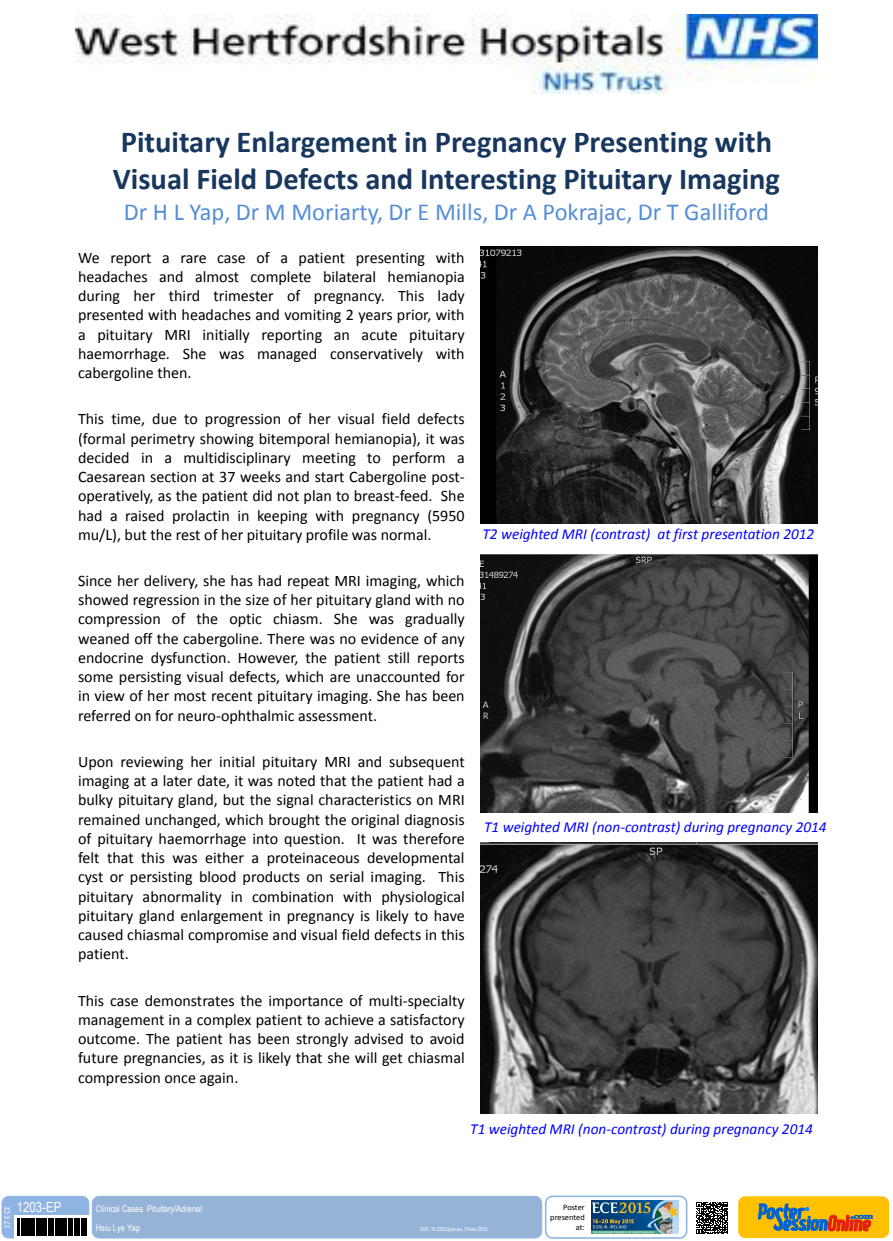
<style>
.page{position:relative;width:893px;height:1241px;background:#fff}
.page>*{position:absolute;margin:0;border:0;box-sizing:border-box;transform-origin:0 0}
.t1{font:700 30.52px/36.6px "Calibri";color:#17375e}
.t2{font:24.43px "Calibri";color:#558ed5}
.t3{font:16.03px/19.2px "Calibri";color:#000;text-align:justify}
.t4{font:italic 15.26px "Calibri";color:#00f}
.t5{font:14px "Arial Narrow";color:#fff}
.t6{font:9.1px "Arial Narrow";color:#fff}
.t7{font:8.4px/10.1px "Calibri";letter-spacing:-.005em;color:#000;text-align:right}
.t8{font:8.4px "Calibri";color:#fff}
.t9{font:5.6px "Arial Narrow";color:#fff}
</style>
<div class="page">
<div style="left:2px;top:1195px;width:87px;height:43px;background:#8eb4e3;border:1px solid #8eb4e3;border-radius:7px"></div>
<div style="left:738px;top:1196px;width:151px;height:41px;background:#ffc000;border-radius:7px"></div>
<div style="left:92px;top:1195px;width:450px;height:43px;background:#95b3d7;border:1px solid #8eb4e3;border-radius:7px"></div>
<div style="left:545px;top:1195px;width:142px;height:43px;border:2px solid #8eb4e3;border-radius:7px"></div>
<div style="left:14px;top:1214px;width:75px;height:25px;background:linear-gradient(to right,#fff,#fff)"></div>
<svg style="left:758px;top:1203px;width:115px;height:27px"></svg>
<img style="left:591px;top:1200px;width:88px;height:32px">
<svg style="left:696px;top:1202px;width:32px;height:31px"></svg>
<svg style="left:18px;top:1218px;width:69px;height:17px"></svg>
<img style="left:76px;top:14px;width:741px;height:79px">
<img style="left:481px;top:246px;width:336px;height:277px">
<img style="left:481px;top:554px;width:336px;height:258px">
<img style="left:481px;top:842px;width:336px;height:271px">
<p class="t1" style="left:113px;top:122px;width:669px">Pituitary Enlargement in Pregnancy Presenting with<br>Visual Field Defects and Interesting Pituitary Imaging</p>
<p class="t2" style="left:124px;top:194px;width:647px">Dr H L Yap, Dr M Moriarty, Dr E Mills, Dr A Pokrajac, Dr T Galliford</p>
<p class="t3" style="left:78px;top:247px;width:388px">We report a rare case of a patient presenting with headaches and almost complete bilateral hemianopia during her third trimester of pregnancy. This lady presented with headaches and vomiting 2 years prior, with a pituitary MRI initially reporting an acute pituitary haemorrhage. She was managed conservatively with cabergoline then.</p>
<p class="t3" style="left:78px;top:409px;width:388px">This time, due to progression of her visual field defects (formal perimetry showing bitemporal hemianopia), it was decided in a multidisciplinary meeting to perform a Caesarean section at 37 weeks and start Cabergoline post&shy;operatively, as the patient did not plan to breast-feed. She had a raised prolactin in keeping with pregnancy (5950 mu/L), but the rest of her pituitary profile was normal.</p>
<p class="t3" style="left:78px;top:570px;width:388px">Since her delivery, she has had repeat MRI imaging, which showed regression in the size of her pituitary gland with no compression of the optic chiasm. She was gradually weaned off the cabergoline. There was no evidence of any endocrine dysfunction. However, the patient still reports some persisting visual defects, which are unaccounted for in view of her most recent pituitary imaging. She has been referred on for neuro-ophthalmic assessment.</p>
<p class="t3" style="left:78px;top:751px;width:388px">Upon reviewing her initial pituitary MRI and subsequent imaging at a later date, it was noted that the patient had a bulky pituitary gland, but the signal characteristics on MRI remained unchanged, which brought the original diagnosis of pituitary haemorrhage into question. It was therefore felt that this was either a proteinaceous developmental cyst or persisting blood products on serial imaging. This pituitary abnormality in combination with physiological pituitary gland enlargement in pregnancy is likely to have caused chiasmal compromise and visual field defects in this patient.</p>
<p class="t3" style="left:78px;top:989px;width:388px">This case demonstrates the importance of multi-specialty management in a complex patient to achieve a satisfactory outcome. The patient has been strongly advised to avoid future pregnancies, as it is likely that she will get chiasmal compression once again.</p>
<p class="t4" style="left:482px;top:523px;width:333px">T2 weighted MRI (contrast) at first presentation 2012</p>
<p class="t4" style="left:484px;top:816px;width:344px">T1 weighted MRI (non-contrast) during pregnancy 2014</p>
<p class="t4" style="left:470px;top:1117px;width:344px">T1 weighted MRI (non-contrast) during pregnancy 2014</p>
<p class="t5" style="left:17px;top:1196px;width:46px">1203-EP</p>
<p class="t8" style="left:2px;top:1228px;width:24px;rotate:-90deg">17 ECE</p>
<p class="t7" style="left:550px;top:1201px;width:36px">Poster presented at:</p>
<p class="t6" style="left:96px;top:1201px;width:108px">Clinical Cases Pituitary/Adrenal</p>
<p class="t6" style="left:96px;top:1220px;width:46px">Hsiu Lye Yap</p>
<p class="t9" style="left:420px;top:1224px;width:69px">DOI: 10.3252/pso.eu.17ece.2015</p>
</div>
